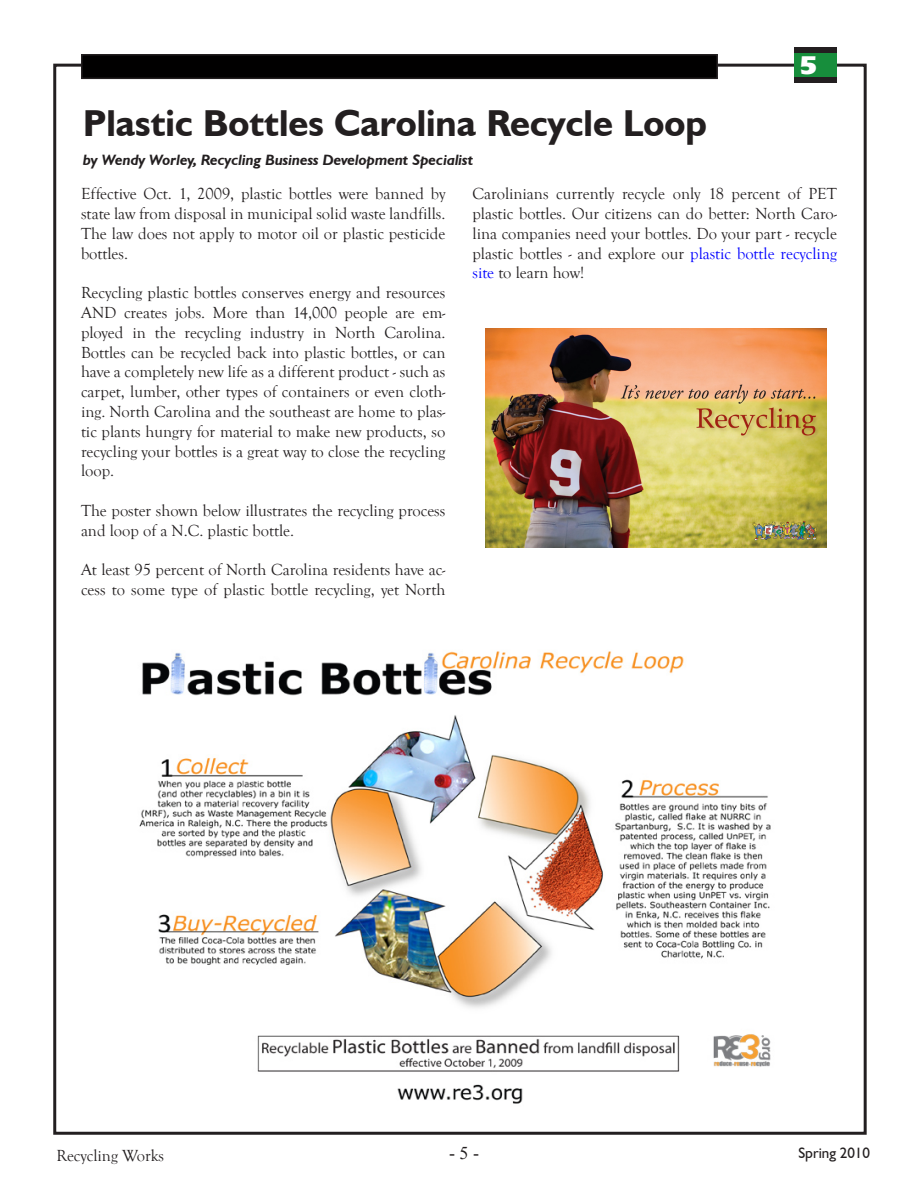
<style>
.page{position:relative;width:918px;height:1188px;background:#fff}
.page>*{position:absolute;margin:0;border:0;box-sizing:border-box;transform-origin:0 0}
.Body_text{font:700 37.5px "Humanist 521 BT";color:#231f20}
.t1{font:700 27px "Eras IT Cby BT";color:#fff}
.t2{font:18px "Times New Roman";color:#231f20}
.Body_text-2{font:16.5px/19.8px "Goudy Old Style T";color:#231f20;text-align:justify}
.Body_text-3{font:italic 700 15px "Humanist 521 BT";color:#231f20}
.t3{font:15px "Humanist 521 BT";color:#231f20}
.s1{color:#00f}
</style>
<div class="page">
<div style="left:82px;top:55px;width:635px;height:23px;background:#010000"></div>
<div style="left:81px;top:54px;width:637px;height:25px;border:2px solid #231f20"></div>
<div style="left:794px;top:47px;width:43px;height:36px;background:#178e3c"></div>
<div style="left:794px;top:47px;width:43px;height:6px;background:#231f20"></div>
<div style="left:794px;top:77px;width:43px;height:6px;background:#231f20"></div>
<img style="left:139px;top:651px;width:632px;height:453px">
<img style="left:485px;top:329px;width:342px;height:218px">
<h2 class="t1" style="left:800px;top:48px;width:18px">5</h2>
<p class="Body_text" style="left:83px;top:100px;width:625px">Plastic Bottles Carolina Recycle Loop</p>
<p class="Body_text-3" style="left:83px;top:150px;width:392px">by Wendy Worley, Recycling Business Development Specialist</p>
<p class="Body_text-2" style="left:81px;top:184px;width:366px">Effective Oct. 1, 2009, plastic bottles were banned by state law from disposal in municipal solid waste landfills.<br>The law does not apply to motor oil or plastic pesticide bottles.</p>
<p class="Body_text-2" style="left:81px;top:283px;width:366px">Recycling plastic bottles conserves energy and resources AND creates jobs. More than 14,000 people are em&shy;ployed in the recycling industry in North Carolina.<br>Bottles can be recycled back into plastic bottles, or can have a completely new life as a different product - such as carpet, lumber, other types of containers or even cloth&shy;ing. North Carolina and the southeast are home to plas&shy;tic plants hungry for material to make new products, so recycling your bottles is a great way to close the recycling loop.</p>
<p class="Body_text-2" style="left:81px;top:501px;width:366px">The poster shown below illustrates the recycling process and loop of a N.C. plastic bottle.</p>
<p class="Body_text-2" style="left:81px;top:561px;width:366px">At least 95 percent of North Carolina residents have ac&shy;cess to some type of plastic bottle recycling, yet North</p>
<p class="Body_text-2" style="left:472px;top:184px;width:366px">Carolinians currently recycle only 18 percent of PET plastic bottles. Our citizens can do better: North Caro&shy;lina companies need your bottles. Do your part - recycle plastic bottles - and explore our <span class="s1">plastic bottle recycling site</span> to learn how!</p>
<p class="Body_text-2" style="left:56px;top:1146px;width:109px">Recycling Works</p>
<p class="t2" style="left:449px;top:1141px;width:31px">- 5 -</p>
<p class="t3" style="left:798px;top:1144px;width:73px">Spring 2010</p>
</div>
